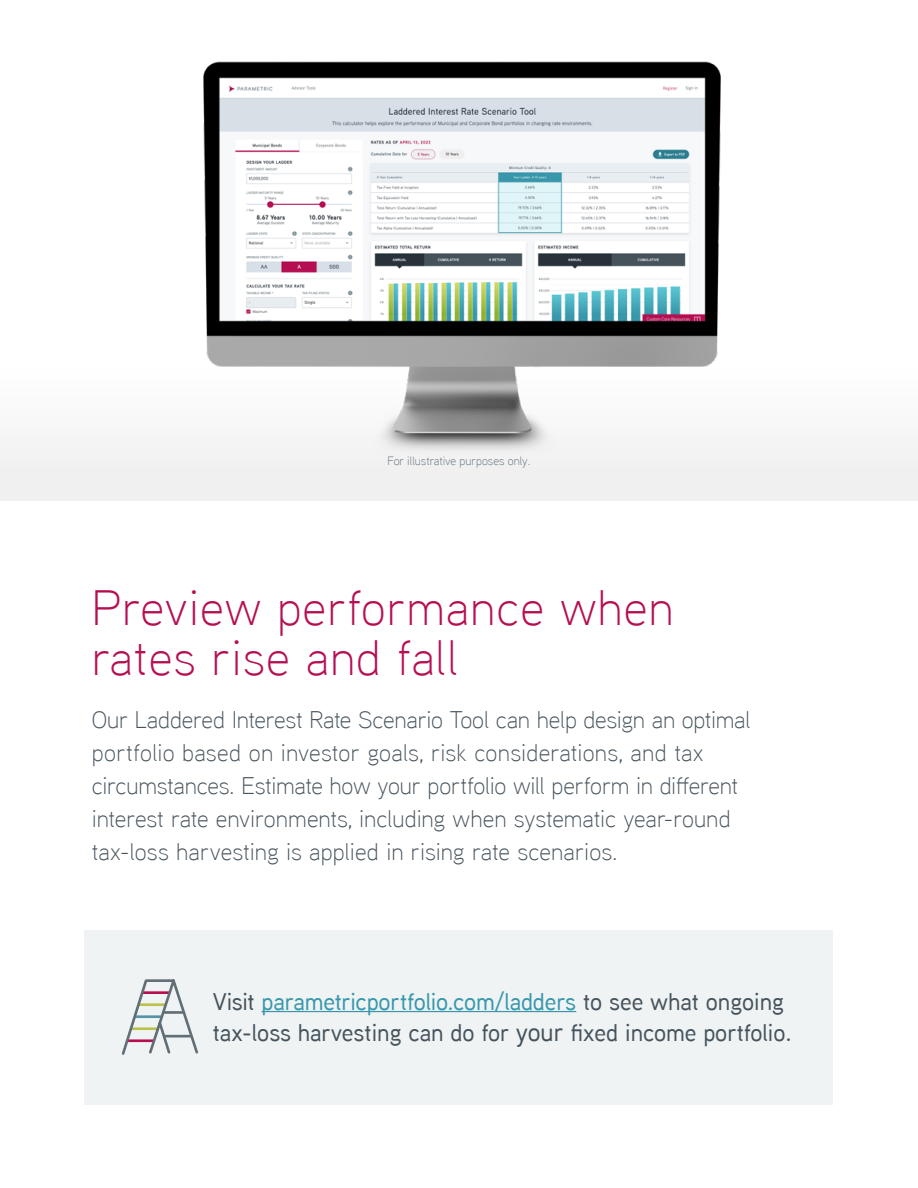
<style>
.page{position:relative;width:918px;height:1188px;background:#fff}
.page>*{position:absolute;margin:0;border:0;box-sizing:border-box;transform-origin:0 0}
.t1{font:300 49.5px/49.5px "Aaux Next";letter-spacing:.02em;color:#b50f52}
.t2{font:300 24px/33px "Aaux Next";letter-spacing:-.005em;color:#46535c}
.t3{font:500 24px/31.5px "Aaux Next";color:#46535c}
.t4{font:300 12px "Aaux Next";color:#5c6f76}
.s1{color:#3897ab}
.s2{font-size:25.5px}
</style>
<div class="page">
<div style="left:85px;top:930px;width:748px;height:175px;background:#eff3f4"></div>
<hr style="left:262px;top:1011px;width:314px;height:1px;background:#3897ab">
<div style="left:0;top:307px;width:918px;height:194px;background:#f0f0f1"></div>
<img style="left:203px;top:61px;width:518px;height:390px">
<svg style="left:121px;top:979px;width:77px;height:76px"></svg>
<p class="t4" style="left:388px;top:453px;width:144px">For illustrative purposes only.</p>
<h1 class="t1" style="left:92px;top:581px;width:583px">Preview performance when rates rise and fall</h1>
<p class="t2" style="left:92px;top:702px;width:660px">Our Laddered Interest Rate Scenario Tool can help design an optimal portfolio based on investor goals, risk considerations, and tax circumstances. Estimate how your portfolio will perform in different interest rate environments, including when systematic year-round tax-loss harvesting is applied in rising rate scenarios.</p>
<p class="t3" style="left:213px;top:985px;width:581px">Visit <span class="s1">parametricportfolio.com/ladders</span> to see what ongoing tax-loss harvesting can do for <span class="s2">your</span> fixed income portfolio.</p>
</div>
